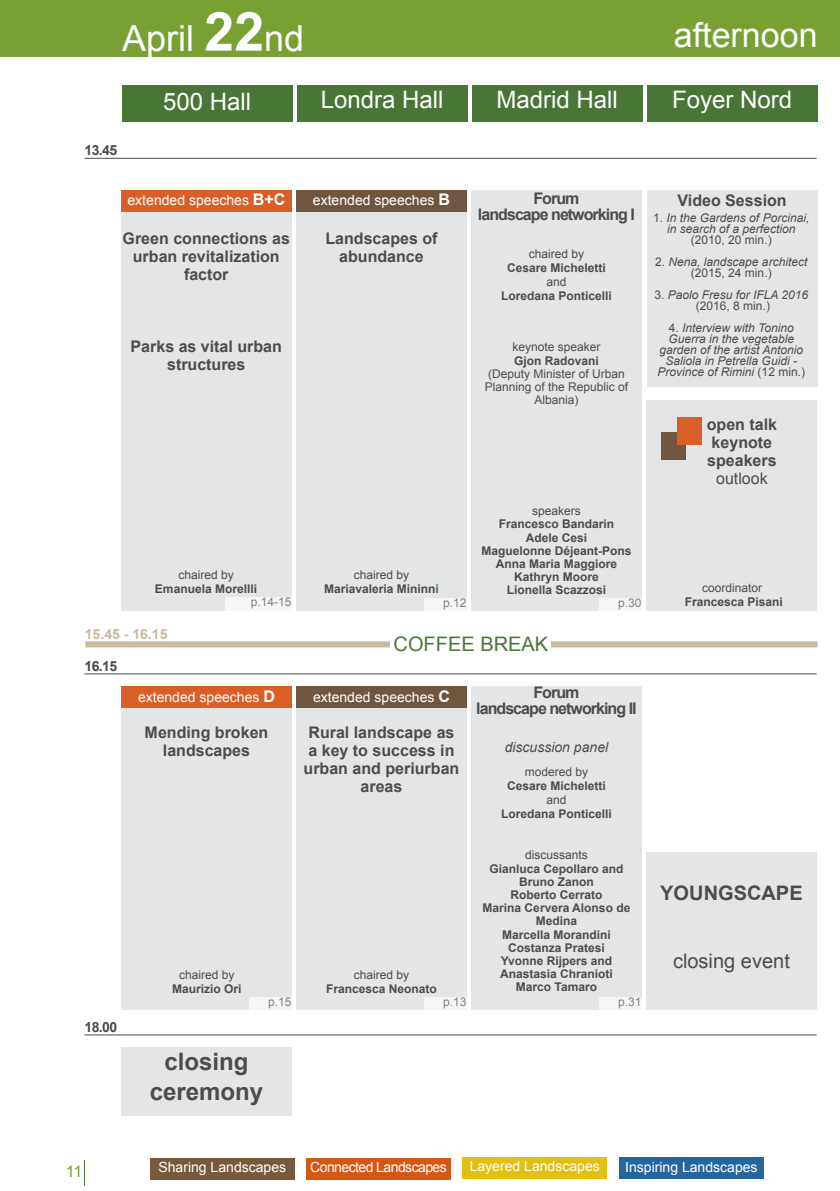
<style>
.page{position:relative;width:840px;height:1191px;background:#fff}
.page>*{position:absolute;margin:0;border:0;box-sizing:border-box;transform-origin:0 0}
.t1{font:36px "Arial";color:#fff}
.t2{font:34px "Arial";color:#fff}
.t3{font:24px "Arial";color:#fff}
.t4{font:700 24px "Arial";color:#4b4c4d}
.t5{font:20px "Arial";color:#4b4c4d}
.t6{font:20px "Arial";color:#497636}
.t7{font:700 20px "Arial";color:#4b4c4d}
.t8{font:700 16px/18px "Arial";color:#4b4c4d;text-align:center}
.t9{font:700 16px "Arial";letter-spacing:-.06em;color:#4b4c4d}
.t10{font:16px "Arial";color:#4b4c4d}
.t11{font:16px "Arial";color:#79a033}
.t12{font:14px "Arial";color:#fff}
.t13{font:14px "Arial";letter-spacing:-.04em;color:#fff}
.t14{font:700 14px "Arial";letter-spacing:-.04em;color:#4b4c4d}
.t15{font:italic 14px "Arial";color:#4b4c4d}
.t16{font:700 14px "Arial";color:#cabb9c}
.t17{font:700 12px/13.2px "Arial";color:#4b4c4d;text-align:center}
.t18{font:12px/13.2px "Arial";color:#4b4c4d;text-align:center}
.t19{font:italic 12px/11px "Arial";color:#4b4c4d;text-align:center}
.s1{font-weight:700;font-size:54px}
.s2{font-weight:700;font-size:16px}
.s3{color:#497636}
.s4{font-style:normal}
</style>
<div class="page">
<div style="left:0;top:0;width:839px;height:57px;background:#79a033"></div>
<div style="left:122px;top:85px;width:170px;height:36px;background:#497636"></div>
<div style="left:297px;top:85px;width:170px;height:36px;background:#497636"></div>
<div style="left:471px;top:85px;width:171px;height:36px;background:#497636"></div>
<div style="left:646px;top:85px;width:170px;height:36px;background:#497636"></div>
<div style="left:150px;top:1158px;width:145px;height:21px;background:#78593c"></div>
<div style="left:306px;top:1158px;width:144px;height:21px;background:#d45715"></div>
<div style="left:462px;top:1157px;width:145px;height:22px;background:#e1c00f"></div>
<div style="left:618px;top:1157px;width:145px;height:22px;background:#27669c"></div>
<div style="left:121px;top:190px;width:170px;height:420px;background:#e4e5e7"></div>
<div style="left:121px;top:686px;width:170px;height:324px;background:#e4e5e7"></div>
<div style="left:296px;top:190px;width:170px;height:420px;background:#e4e5e7"></div>
<div style="left:296px;top:686px;width:170px;height:324px;background:#e4e5e7"></div>
<div style="left:471px;top:190px;width:170px;height:420px;background:#e4e5e7"></div>
<div style="left:471px;top:686px;width:170px;height:324px;background:#e4e5e7"></div>
<div style="left:646px;top:852px;width:170px;height:158px;background:#e4e5e7"></div>
<div style="left:121px;top:1047px;width:170px;height:68px;background:#e4e5e7"></div>
<hr style="left:84px;top:158px;width:732px;height:1px;background:#4b4c4d">
<hr style="left:84px;top:673px;width:732px;height:1px;background:#4b4c4d">
<div style="left:121px;top:190px;width:170px;height:21px;background:#d85f27"></div>
<div style="left:121px;top:686px;width:170px;height:21px;background:#d85f27"></div>
<div style="left:296px;top:190px;width:170px;height:21px;background:#6f5640"></div>
<div style="left:296px;top:686px;width:170px;height:21px;background:#6f5640"></div>
<hr style="left:84px;top:1034px;width:732px;height:1px;background:#4b4c4d">
<div style="left:85px;top:641px;width:732px;height:6px;background:#cabb9c"></div>
<div style="left:646px;top:400px;width:170px;height:210px;background:#e4e5e7"></div>
<div style="left:646px;top:190px;width:170px;height:197px;background:#e4e5e7"></div>
<div style="left:660px;top:432px;width:25px;height:28px;background:#6f5640"></div>
<div style="left:676px;top:417px;width:25px;height:28px;background:#d85f27"></div>
<div style="left:390px;top:636px;width:160px;height:20px;background:#fff"></div>
<div style="left:423px;top:598px;width:43px;height:12px;background:#f6f6f7"></div>
<div style="left:423px;top:997px;width:43px;height:13px;background:#f6f6f7"></div>
<div style="left:598px;top:598px;width:43px;height:12px;background:#f6f6f7"></div>
<div style="left:598px;top:997px;width:43px;height:13px;background:#f6f6f7"></div>
<div style="left:225px;top:597px;width:66px;height:13px;background:#f6f6f7"></div>
<div style="left:248px;top:997px;width:43px;height:13px;background:#f6f6f7"></div>
<p class="t1" style="left:122px;top:14px;width:184px">April <span class="s1">22</span>nd</p>
<p class="t2" style="left:673px;top:13px;width:145px">afternoon</p>
<p class="t14" style="left:84px;top:141px;width:34px">13.45</p>
<h3 class="t3" style="left:163px;top:86px;width:90px">500 Hall</h3>
<h3 class="t3" style="left:320px;top:84px;width:124px">Londra Hall</h3>
<h3 class="t3" style="left:496px;top:84px;width:123px">Madrid Hall</h3>
<h3 class="t3" style="left:671px;top:84px;width:122px">Foyer Nord</h3>
<p class="t12" style="left:127px;top:191px;width:159px">extended speeches <span class="s2">B+C</span></p>
<p class="t8" style="left:122px;top:230px;width:169px">Green connections as urban revitalization factor</p>
<p class="t8" style="left:130px;top:338px;width:153px">Parks as vital urban structures</p>
<p class="t12" style="left:313px;top:191px;width:138px">extended speeches <span class="s2">B</span></p>
<p class="t8" style="left:325px;top:230px;width:114px">Landscapes of abundance</p>
<p class="t8" style="left:533px;top:190px;width:47px">Forum</p>
<p class="t9" style="left:477px;top:203px;width:158px">landscape networking I</p>
<p class="t18" style="left:528px;top:247px;width:57px">chaired by</p>
<p class="t17" style="left:506px;top:261px;width:100px">Cesare Micheletti</p>
<p class="t18" style="left:546px;top:275px;width:22px">and</p>
<p class="t17" style="left:501px;top:289px;width:112px">Loredana Ponticelli</p>
<p class="t18" style="left:512px;top:341px;width:90px">keynote speaker</p>
<p class="t17" style="left:514px;top:354px;width:86px">Gjon Radovani</p>
<p class="t18" style="left:484px;top:367px;width:145px">(Deputy Minister of Urban<br>Planning of the Republic of<br>Albania)</p>
<p class="t18" style="left:178px;top:568px;width:57px">chaired by</p>
<p class="t17" style="left:155px;top:583px;width:104px">Emanuela Morellli</p>
<p class="t16" style="left:85px;top:624px;width:84px">15.45 - 16.15</p>
<p class="t14" style="left:84px;top:657px;width:34px">16.15</p>
<p class="t18" style="left:251px;top:595px;width:42px">p.14-15</p>
<p class="t18" style="left:353px;top:568px;width:57px">chaired by</p>
<p class="t17" style="left:324px;top:583px;width:116px">Mariavaleria Mininn<span class="s3">i</span></p>
<p class="t18" style="left:443px;top:596px;width:25px">p.12</p>
<p class="t18" style="left:531px;top:504px;width:50px">speakers</p>
<p class="t17" style="left:498px;top:518px;width:117px">Francesco Bandarin</p>
<p class="t17" style="left:525px;top:531px;width:63px">Adele Cesi</p>
<p class="t17" style="left:481px;top:544px;width:152px">Maguelonne Déjeant-Pons</p>
<p class="t17" style="left:495px;top:557px;width:123px">Anna Maria Maggiore</p>
<p class="t17" style="left:514px;top:571px;width:86px">Kathryn Moore</p>
<p class="t17" style="left:506px;top:584px;width:101px">Lionella Scazzosi</p>
<p class="t18" style="left:618px;top:596px;width:25px">p.30</p>
<p class="t6" style="left:393px;top:630px;width:156px">COFFEE BREAK</p>
<p class="t14" style="left:84px;top:1018px;width:34px">18.00</p>
<p class="t12" style="left:138px;top:688px;width:138px">extended speeches <span class="s2">D</span></p>
<p class="t12" style="left:313px;top:688px;width:138px">extended speeches <span class="s2">C</span></p>
<p class="t8" style="left:144px;top:723px;width:125px">Mending broken landscapes</p>
<p class="t8" style="left:303px;top:723px;width:157px">Rural landscape as a key to success in urban and periurban areas</p>
<p class="t18" style="left:179px;top:968px;width:57px">chaired by</p>
<p class="t17" style="left:172px;top:982px;width:71px">Maurizio Ori</p>
<p class="t18" style="left:268px;top:995px;width:25px">p.15</p>
<p class="t18" style="left:353px;top:968px;width:57px">chaired by</p>
<p class="t17" style="left:326px;top:982px;width:112px">Francesca Neonato</p>
<p class="t18" style="left:443px;top:995px;width:25px">p.13</p>
<p class="t8" style="left:533px;top:684px;width:47px">Forum</p>
<p class="t9" style="left:476px;top:698px;width:162px">landscape networking II</p>
<p class="t15" style="left:504px;top:738px;width:105px">discussion panel</p>
<p class="t18" style="left:524px;top:765px;width:65px">modered by</p>
<p class="t17" style="left:507px;top:779px;width:100px">Cesare Micheletti</p>
<p class="t18" style="left:546px;top:793px;width:22px">and</p>
<p class="t17" style="left:501px;top:807px;width:112px">Loredana Ponticelli</p>
<p class="t18" style="left:525px;top:848px;width:64px">discussants</p>
<p class="t17" style="left:489px;top:862px;width:136px">Gianluca Cepollaro and<br>Bruno Zanon</p>
<p class="t17" style="left:510px;top:888px;width:94px">Roberto Cerrato</p>
<p class="t17" style="left:482px;top:901px;width:149px">Marina Cervera Alonso de<br>Medina</p>
<p class="t17" style="left:502px;top:928px;width:110px">Marcella Morandini</p>
<p class="t17" style="left:508px;top:941px;width:98px">Costanza Pratesi</p>
<p class="t17" style="left:500px;top:954px;width:114px;text-align:left">Yvonne Rijpers and<br>Anastasia Chranioti</p>
<p class="t17" style="left:515px;top:981px;width:83px">Marco Tamaro</p>
<p class="t18" style="left:618px;top:995px;width:25px">p.31</p>
<p class="t4" style="left:164px;top:1045px;width:86px">closing</p>
<p class="t4" style="left:150px;top:1075px;width:115px">ceremony</p>
<p class="t8" style="left:677px;top:192px;width:111px">Video Session</p>
<p class="t19" style="left:652px;top:213px;width:158px"><span class="s4">1.</span> In the Gardens of Porcinai, in search of a perfection</p>
<p class="t18" style="left:690px;top:234px;width:82px">(2010, 20 min.)</p>
<p class="t19" style="left:654px;top:257px;width:154px"><span class="s4">2.</span> Nena, landscape architect</p>
<p class="t18" style="left:690px;top:267px;width:82px">(2015, 24 min.)</p>
<p class="t19" style="left:654px;top:290px;width:155px"><span class="s4">3.</span> Paolo Fresu for IFLA 2016</p>
<p class="t18" style="left:695px;top:300px;width:76px">(2016, 8 min.)</p>
<p class="t19" style="left:657px;top:323px;width:149px"><span class="s4">4.</span> Interview with Tonino<br>Guerra in the vegetable garden of the artist Antonio<br>Saliola in Petrella Guidi -<br>Province of Rimini <span class="s4">(12 min.)</span></p>
<p class="t8" style="left:706px;top:416px;width:72px">open talk</p>
<p class="t8" style="left:711px;top:434px;width:62px">keynote</p>
<p class="t8" style="left:706px;top:452px;width:71px">speakers</p>
<p class="t10" style="left:715px;top:468px;width:53px">outlook</p>
<p class="t18" style="left:701px;top:581px;width:62px">coordinator</p>
<p class="t17" style="left:684px;top:595px;width:100px">Francesca Pisani</p>
<p class="t7" style="left:660px;top:879px;width:144px">YOUNGSCAPE</p>
<p class="t5" style="left:672px;top:948px;width:118px">closing event</p>
<h3 class="t11" style="left:66px;top:1161px;width:18px">11</h3>
<p class="t12" style="left:158px;top:1158px;width:129px">Sharing Landscapes</p>
<p class="t13" style="left:310px;top:1158px;width:138px">Connected Landscapes</p>
<p class="t12" style="left:469px;top:1156px;width:131px">Layered Landscapes</p>
<p class="t12" style="left:624px;top:1158px;width:134px">Inspiring Landscapes</p>
</div>
